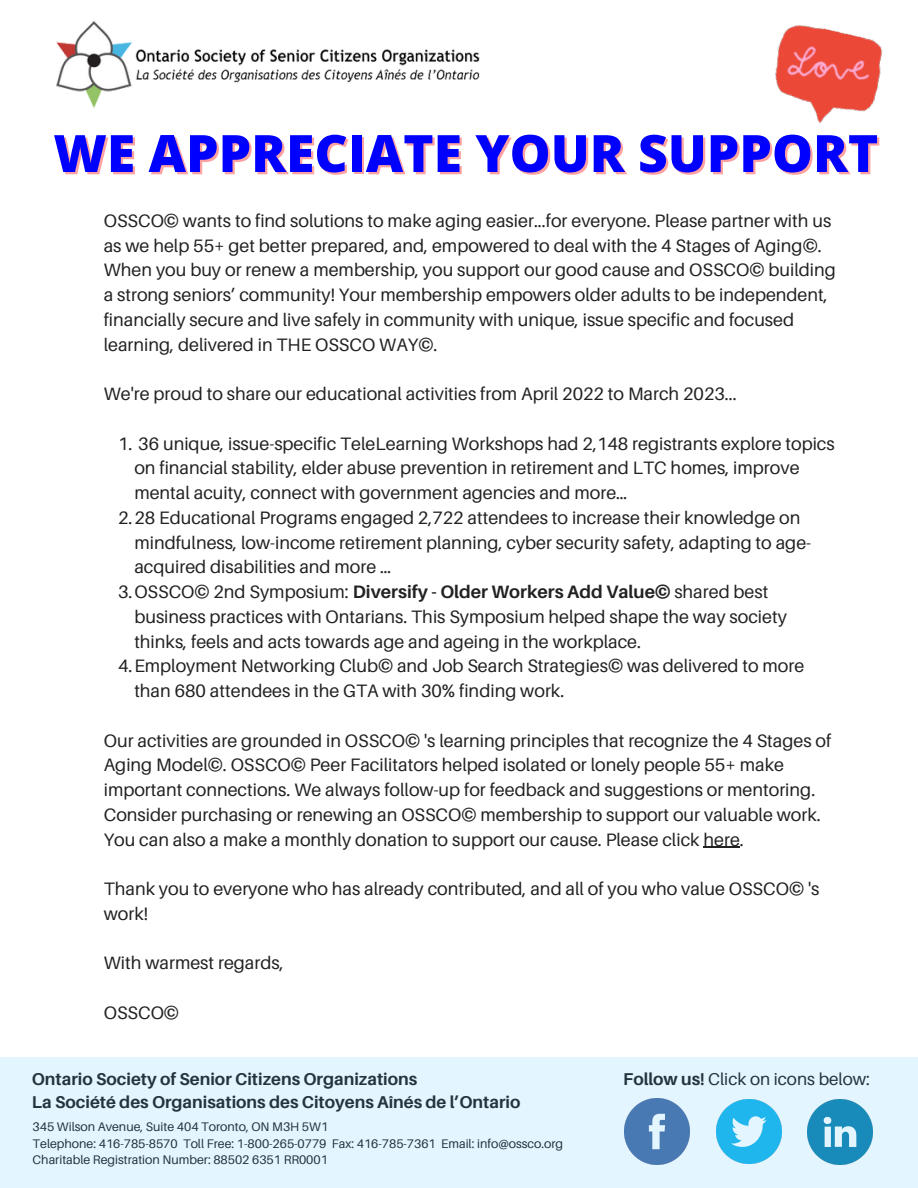
<style>
.page{position:relative;width:918px;height:1188px;background:#fff}
.page>*{position:absolute;margin:0;border:0;box-sizing:border-box;transform-origin:0 0}
.t1{font:800 51.6px "Open Sans";color:#00f}
.t2{font:18px/24.8px "Aileron";color:#222}
.t3{font:700 17.1px "Aileron";color:#222}
.t4{font:17.1px "Aileron";color:#222}
.t5{font:12.45px "Aileron";color:#222}
.s1{font-weight:700}
</style>
<div class="page">
<svg style="left:0;top:1057px;width:918px;height:131px;fill:#e3f5ff"></svg>
<img style="left:56px;top:20px;width:424px;height:88px">
<hr style="left:704px;top:847px;width:36px;height:1px;background:#222">
<img style="left:775px;top:25px;width:107px;height:99px">
<p class="t1" style="left:53px;top:117px;width:826px">WE APPRECIATE YOUR SUPPORT</p>
<p class="t2" style="left:104px;top:208px;width:734px">OSSCO© wants to find solutions to make aging easier...for everyone. Please partner with us as we help 55+ get better prepared, and, empowered to deal with the 4 Stages of Aging©.<br>When you buy or renew a membership, you support our good cause and OSSCO© building a strong seniors’ community! Your membership empowers older adults to be independent, financially secure and live safely in community with unique, issue specific and focused learning, delivered in THE OSSCO WAY©.</p>
<p class="t2" style="left:104px;top:381px;width:635px">We're proud to share our educational activities from April 2022 to March 2023...</p>
<p class="t2" style="left:134px;top:431px;width:702px;text-indent:-16px">1. 36 unique, issue-specific TeleLearning Workshops had 2,148 registrants explore topics on financial stability, elder abuse prevention in retirement and LTC homes, improve mental acuity, connect with government agencies and more…</p>
<p class="t2" style="left:134px;top:505px;width:678px;text-indent:-16px">2.28 Educational Programs engaged 2,722 attendees to increase their knowledge on mindfulness, low-income retirement planning, cyber security safety, adapting to age&shy;acquired disabilities and more …</p>
<p class="t2" style="left:134px;top:579px;width:654px;text-indent:-16px">3.OSSCO© 2nd Symposium: <span class="s1">Diversify - Older Workers Add Value©</span> shared best business practices with Ontarians. This Symposium helped shape the way society thinks, feels and acts towards age and ageing in the workplace.</p>
<p class="t2" style="left:134px;top:653px;width:671px;text-indent:-16px">4.Employment Networking Club© and Job Search Strategies© was delivered to more than 680 attendees in the GTA with 30% finding work.</p>
<p class="t2" style="left:104px;top:728px;width:729px">Our activities are grounded in OSSCO© 's learning principles that recognize the 4 Stages of Aging Model©. OSSCO© Peer Facilitators helped isolated or lonely people 55+ make important connections. We always follow-up for feedback and suggestions or mentoring.<br>Consider purchasing or renewing an OSSCO© membership to support our valuable work.<br>You can also a make a monthly donation to support our cause. Please click here.</p>
<p class="t2" style="left:104px;top:876px;width:717px">Thank you to everyone who has already contributed, and all of you who value OSSCO© 's work!</p>
<p class="t2" style="left:104px;top:950px;width:181px">With warmest regards,</p>
<p class="t2" style="left:104px;top:1000px;width:77px">OSSCO©</p>
<p class="t3" style="left:32px;top:1068px;width:387px">Ontario Society of Senior Citizens Organizations</p>
<p class="t3" style="left:32px;top:1092px;width:490px">La Société des Organisations des Citoyens Aînés de l’Ontario</p>
<p class="t5" style="left:33px;top:1119px;width:297px">345 Wilson Avenue, Suite 404 Toronto, ON M3H 5W1</p>
<p class="t5" style="left:33px;top:1135px;width:532px">Telephone: 416-785-8570 Toll Free: 1-800-265-0779 Fax: 416-785-7361 Email: info@ossco.org</p>
<p class="t5" style="left:33px;top:1152px;width:297px">Charitable Registration Number: 88502 6351 RR0001</p>
<p class="t4" style="left:623px;top:1068px;width:248px"><span class="s1">Follow us!</span> Click on icons below:</p>
</div>
